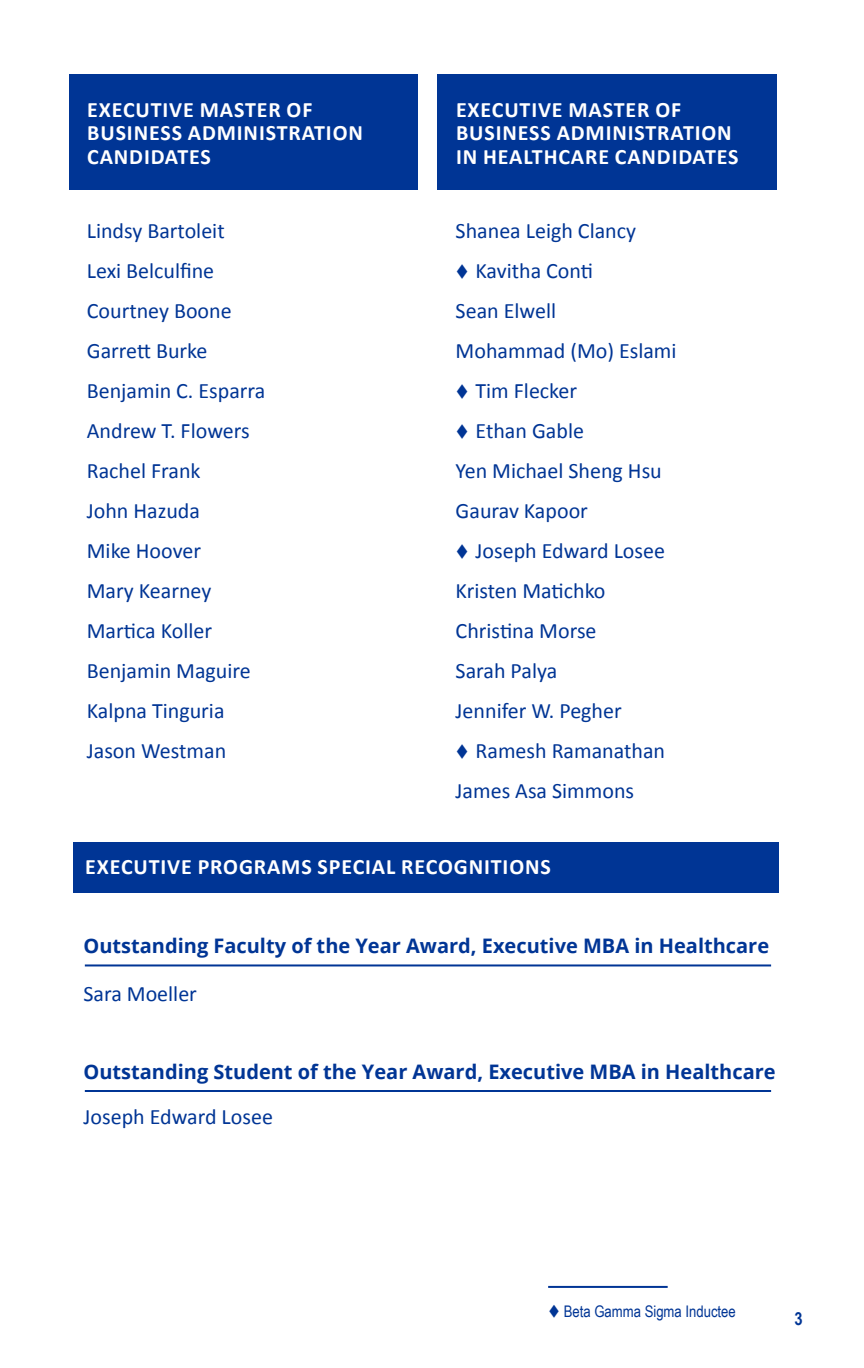
<style>
.page{position:relative;width:864px;height:1368px;background:#fff}
.page>*{position:absolute;margin:0;border:0;box-sizing:border-box;transform-origin:0 0}
.t1{font:22px/40px "Calibri";color:#003595}
.t2{font:700 22px/23.8px "Calibri";letter-spacing:.04em;color:#fff}
.t3{font:700 20px "Open Sans";color:#003595}
.t4{font:700 18px "Arial Narrow";color:#003595}
.t5{font:16px "Arial Narrow";color:#003595}
</style>
<div class="page">
<div style="left:438px;top:75px;width:339px;height:115px;background:#003595"></div>
<div style="left:69px;top:75px;width:348px;height:115px;background:#003595"></div>
<div style="left:73px;top:842px;width:705px;height:50px;background:#003595"></div>
<hr style="left:548px;top:1286px;width:120px;height:2px;background:#003595">
<hr style="left:85px;top:964px;width:686px;height:2px;background:#003595">
<hr style="left:85px;top:1090px;width:686px;height:2px;background:#003595">
<p class="t2" style="left:87px;top:97px;width:277px">EXECUTIVE MASTER OF<br>BUSINESS ADMINISTRATION<br>CANDIDATES</p>
<p class="t1" style="left:87px;top:210px;width:180px">Lindsy Bartoleit<br>Lexi Belculfine<br>Courtney Boone<br>Garrett Burke<br>Benjamin C. Esparra<br>Andrew T. Flowers<br>Rachel Frank<br>John Hazuda<br>Mike Hoover<br>Mary Kearney<br>Martica Koller<br>Benjamin Maguire<br>Kalpna Tinguria<br>Jason Westman</p>
<p class="t2" style="left:456px;top:97px;width:284px">EXECUTIVE MASTER OF<br>BUSINESS ADMINISTRATION<br>IN HEALTHCARE CANDIDATES</p>
<p class="t1" style="left:456px;top:210px;width:182px">Shanea Leigh Clancy</p>
<p class="t1" style="left:456px;top:250px;width:222px">▼ Kavitha Conti<br>Sean Elwell<br>Mohammad (Mo) Eslami</p>
<p class="t1" style="left:456px;top:370px;width:123px">▼ Tim Flecker</p>
<p class="t1" style="left:456px;top:410px;width:208px">▼ Ethan Gable<br>Yen Michael Sheng Hsu<br>Gaurav Kapoor</p>
<p class="t1" style="left:456px;top:530px;width:211px">▼ Joseph Edward Losee<br>Kristen Matichko<br>Christina Morse<br>Sarah Palya<br>Jennifer W. Pegher</p>
<p class="t1" style="left:456px;top:730px;width:211px">▼ Ramesh Ramanathan<br>James Asa Simmons</p>
<p class="t2" style="left:85px;top:854px;width:467px">EXECUTIVE PROGRAMS SPECIAL RECOGNITIONS</p>
<p class="t3" style="left:84px;top:932px;width:687px">Outstanding Faculty of the Year Award, Executive MBA in Healthcare</p>
<p class="t1" style="left:84px;top:973px;width:115px">Sara Moeller</p>
<p class="t3" style="left:84px;top:1057px;width:694px">Outstanding Student of the Year Award, Executive MBA in Healthcare</p>
<p class="t1" style="left:84px;top:1096px;width:191px">Joseph Edward Losee</p>
<p class="t5" style="left:548px;top:1299px;width:189px">▼ Beta Gamma Sigma Inductee</p>
<p class="t4" style="left:795px;top:1305px;width:10px">3</p>
</div>
